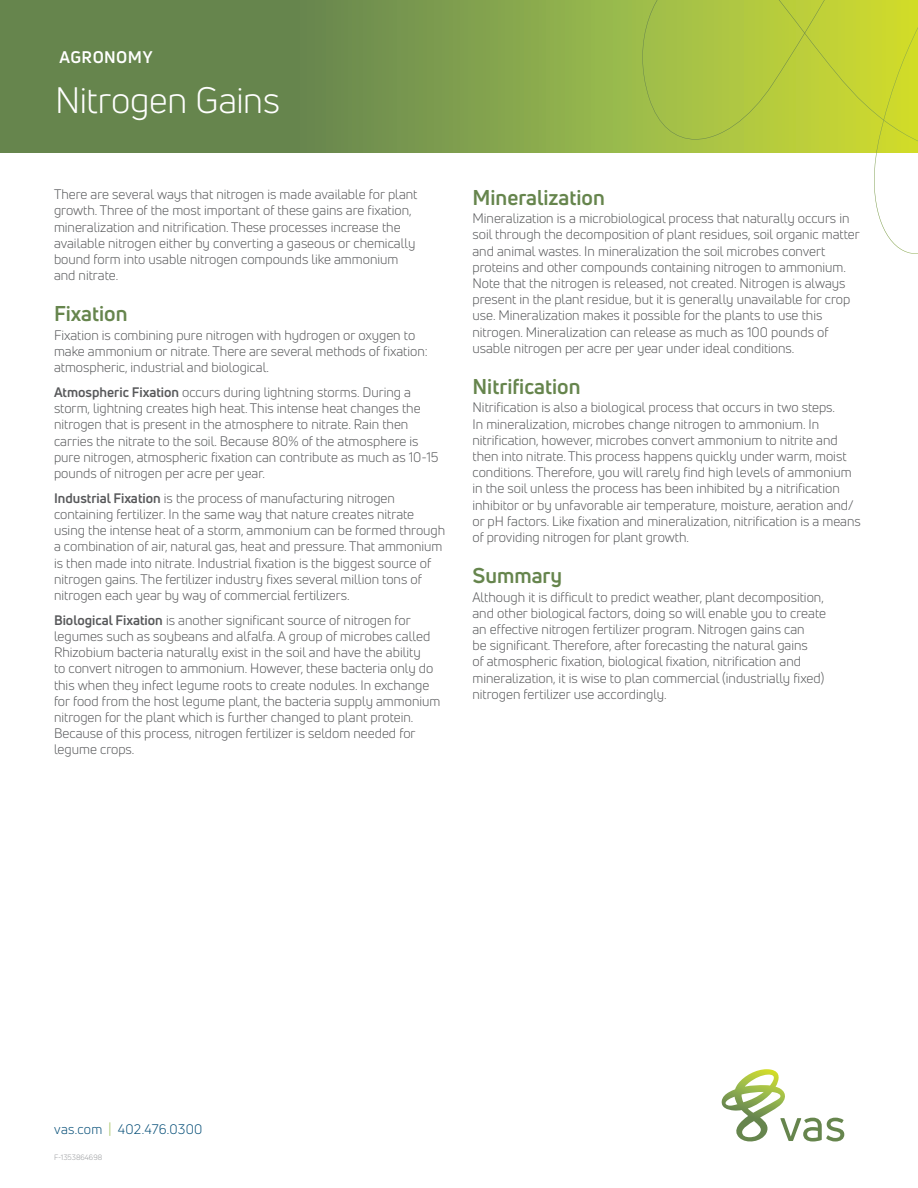
<style>
.page{position:relative;width:918px;height:1188px;background:#fff}
.page>*{position:absolute;margin:0;border:0;box-sizing:border-box;transform-origin:0 0}
.t1{font:36px "Uni Neue";letter-spacing:-.01em;color:#fff}
.t2{font:700 21px "Uni Neue";color:#66854d}
.t3{font:700 16.5px "Uni Neue";letter-spacing:.025em;color:#fff}
.Body_Copy{font:13.5px/16.2px "Uni Neue";color:#57585a}
.t4{font:13.5px "Uni Neue";letter-spacing:.015em;color:#014b75}
.t5{font:7.5px "Uni Neue";color:#939598}
.s1{font-weight:700}
.s2{color:#99ba4d}
</style>
<div class="page">
<svg style="left:0;top:0;width:642px;height:152px;background:#74934d"></svg>
<svg style="left:642px;top:0;width:276px;height:254px"></svg>
<svg style="left:721px;top:1069px;width:123px;height:73px"></svg>
<p class="t3" style="left:59px;top:47px;width:95px">AGRONOMY</p>
<h1 class="t1" style="left:55px;top:79px;width:226px">Nitrogen Gains</h1>
<p class="Body_Copy" style="left:54px;top:186px;width:365px">There are several ways that nitrogen is made available for plant growth. Three of the most important of these gains are fixation, mineralization and nitrification. These processes increase the available nitrogen either by converting a gaseous or chemically bound form into usable nitrogen compounds like ammonium and nitrate.</p>
<h2 class="t2" style="left:54px;top:301px;width:75px">Fixation</h2>
<p class="Body_Copy" style="left:54px;top:327px;width:375px">Fixation is combining pure nitrogen with hydrogen or oxygen to make ammonium or nitrate. There are several methods of fixation: atmospheric, industrial and biological.</p>
<p class="Body_Copy" style="left:54px;top:384px;width:386px"><span class="s1">Atmospheric Fixation</span> occurs during lightning storms. During a storm, lightning creates high heat. This intense heat changes the nitrogen that is present in the atmosphere to nitrate. Rain then carries the nitrate to the soil. Because 80% of the atmosphere is pure nitrogen, atmospheric fixation can contribute as much as 10-15 pounds of nitrogen per acre per year.</p>
<p class="Body_Copy" style="left:54px;top:490px;width:393px"><span class="s1">Industrial Fixation</span> is the process of manufacturing nitrogen containing fertilizer. In the same way that nature creates nitrate using the intense heat of a storm, ammonium can be formed through a combination of air, natural gas, heat and pressure. That ammonium is then made into nitrate. Industrial fixation is the biggest source of nitrogen gains. The fertilizer industry fixes several million tons of nitrogen each year by way of commercial fertilizers.</p>
<p class="Body_Copy" style="left:54px;top:612px;width:388px"><span class="s1">Biological Fixation</span> is another significant source of nitrogen for legumes such as soybeans and alfalfa. A group of microbes called Rhizobium bacteria naturally exist in the soil and have the ability<br>to convert nitrogen to ammonium. However, these bacteria only do this when they infect legume roots to create nodules. In exchange for food from the host legume plant, the bacteria supply ammonium nitrogen for the plant which is further changed to plant protein.<br>Because of this process, nitrogen fertilizer is seldom needed for legume crops.</p>
<h2 class="t2" style="left:472px;top:184px;width:134px">Mineralization</h2>
<p class="Body_Copy" style="left:472px;top:210px;width:389px">Mineralization is a microbiological process that naturally occurs in soil through the decomposition of plant residues, soil organic matter and animal wastes. In mineralization the soil microbes convert proteins and other compounds containing nitrogen to ammonium.<br>Note that the nitrogen is released, not created. Nitrogen is always present in the plant residue, but it is generally unavailable for crop use. Mineralization makes it possible for the plants to use this nitrogen. Mineralization can release as much as 100 pounds of usable nitrogen per acre per year under ideal conditions.</p>
<h2 class="t2" style="left:472px;top:373px;width:110px">Nitrification</h2>
<p class="Body_Copy" style="left:472px;top:399px;width:390px">Nitrification is also a biological process that occurs in two steps.<br>In mineralization, microbes change nitrogen to ammonium. In nitrification, however, microbes convert ammonium to nitrite and then into nitrate. This process happens quickly under warm, moist conditions. Therefore, you will rarely find high levels of ammonium in the soil unless the process has been inhibited by a nitrification inhibitor or by unfavorable air temperature, moisture, aeration and/ or pH factors. Like fixation and mineralization, nitrification is a means of providing nitrogen for plant growth.</p>
<h2 class="t2" style="left:472px;top:563px;width:91px">Summary</h2>
<p class="Body_Copy" style="left:472px;top:589px;width:355px">Although it is difficult to predict weather, plant decomposition, and other biological factors, doing so will enable you to create an effective nitrogen fertilizer program. Nitrogen gains can<br>be significant. Therefore, after forecasting the natural gains<br>of atmospheric fixation, biological fixation, nitrification and mineralization, it is wise to plan commercial (industrially fixed) nitrogen fertilizer use accordingly.</p>
<p class="t4" style="left:54px;top:1121px;width:150px">vas.com <span class="s2">|</span> 402.476.0300</p>
<p class="t5" style="left:54px;top:1152px;width:50px">F-1353864698</p>
</div>
